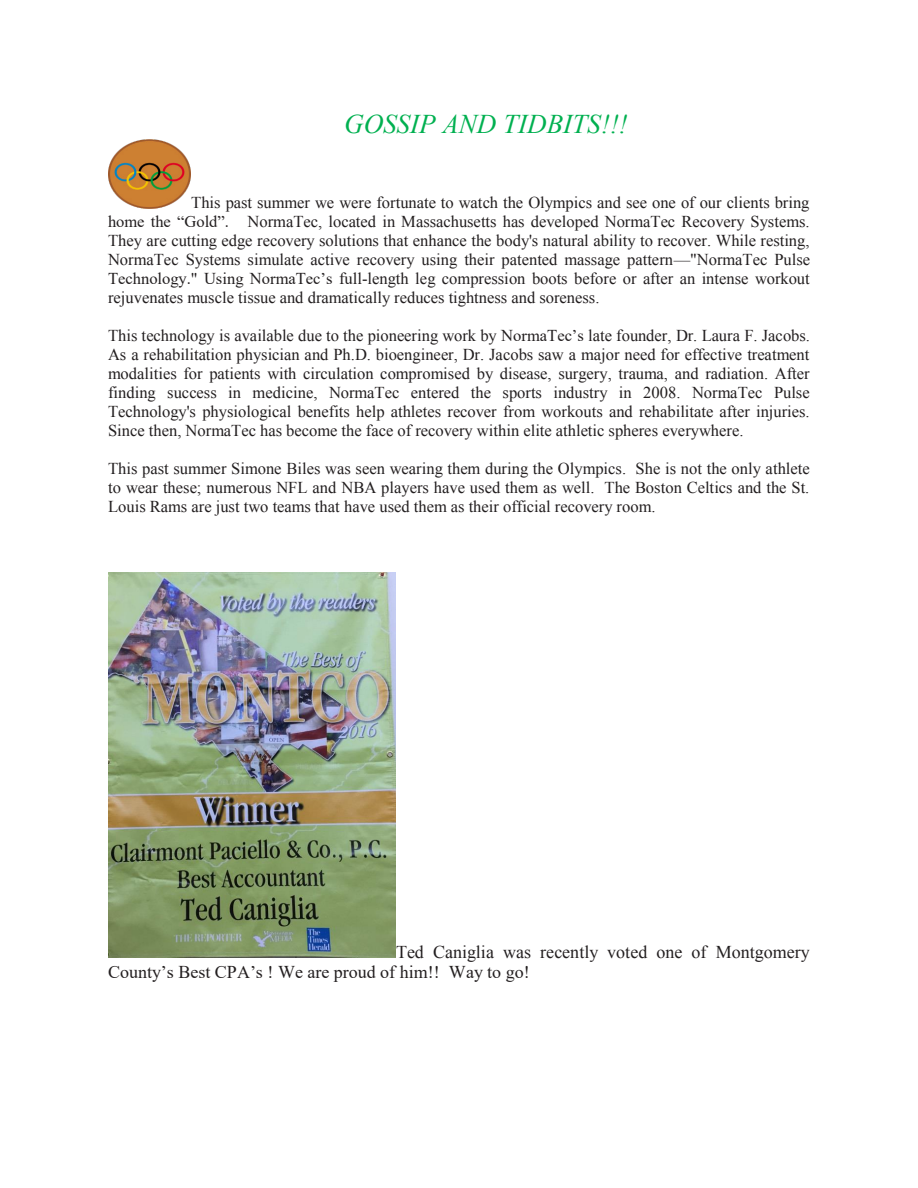
<style>
.page{position:relative;width:918px;height:1188px;background:#fff}
.page>*{position:absolute;margin:0;border:0;box-sizing:border-box;transform-origin:0 0}
.t1{font:italic 27px "Times New Roman";color:#00b050}
.t2{font:18px/20.5px "Times New Roman";color:#231f20}
.t3{font:16.5px/19px "Times New Roman";color:#231f20;text-align:justify}
</style>
<div class="page">
<img style="left:108px;top:139px;width:82px;height:69px">
<img style="left:108px;top:573px;width:287px;height:385px">
<h1 class="t1" style="left:344px;top:105px;width:285px">GOSSIP AND TIDBITS!!!</h1>
<p class="t3" style="left:108px;top:193px;width:704px;text-indent:83px">This past summer we were fortunate to watch the Olympics and see one of our clients bring home the “Gold”. NormaTec, located in Massachusetts has developed NormaTec Recovery Systems.<br>They are cutting edge recovery solutions that enhance the body's natural ability to recover. While resting, NormaTec Systems simulate active recovery using their patented massage pattern—"NormaTec Pulse Technology." Using NormaTec’s full-length leg compression boots before or after an intense workout rejuvenates muscle tissue and dramatically reduces tightness and soreness.</p>
<p class="t3" style="left:108px;top:326px;width:703px">This technology is available due to the pioneering work by NormaTec’s late founder, Dr. Laura F. Jacobs.<br>As a rehabilitation physician and Ph.D. bioengineer, Dr. Jacobs saw a major need for effective treatment modalities for patients with circulation compromised by disease, surgery, trauma, and radiation. After finding success in medicine, NormaTec entered the sports industry in 2008. NormaTec Pulse Technology's physiological benefits help athletes recover from workouts and rehabilitate after injuries.<br>Since then, NormaTec has become the face of recovery within elite athletic spheres everywhere.</p>
<p class="t3" style="left:108px;top:459px;width:703px">This past summer Simone Biles was seen wearing them during the Olympics. She is not the only athlete to wear these; numerous NFL and NBA players have used them as well. The Boston Celtics and the St.<br>Louis Rams are just two teams that have used them as their official recovery room.</p>
<p class="t2" style="left:108px;top:941px;width:703px;text-indent:288px">Ted Caniglia was recently voted one of Montgomery<br>County’s Best CPA’s ! We are proud of him!! Way to go!</p>
</div>
